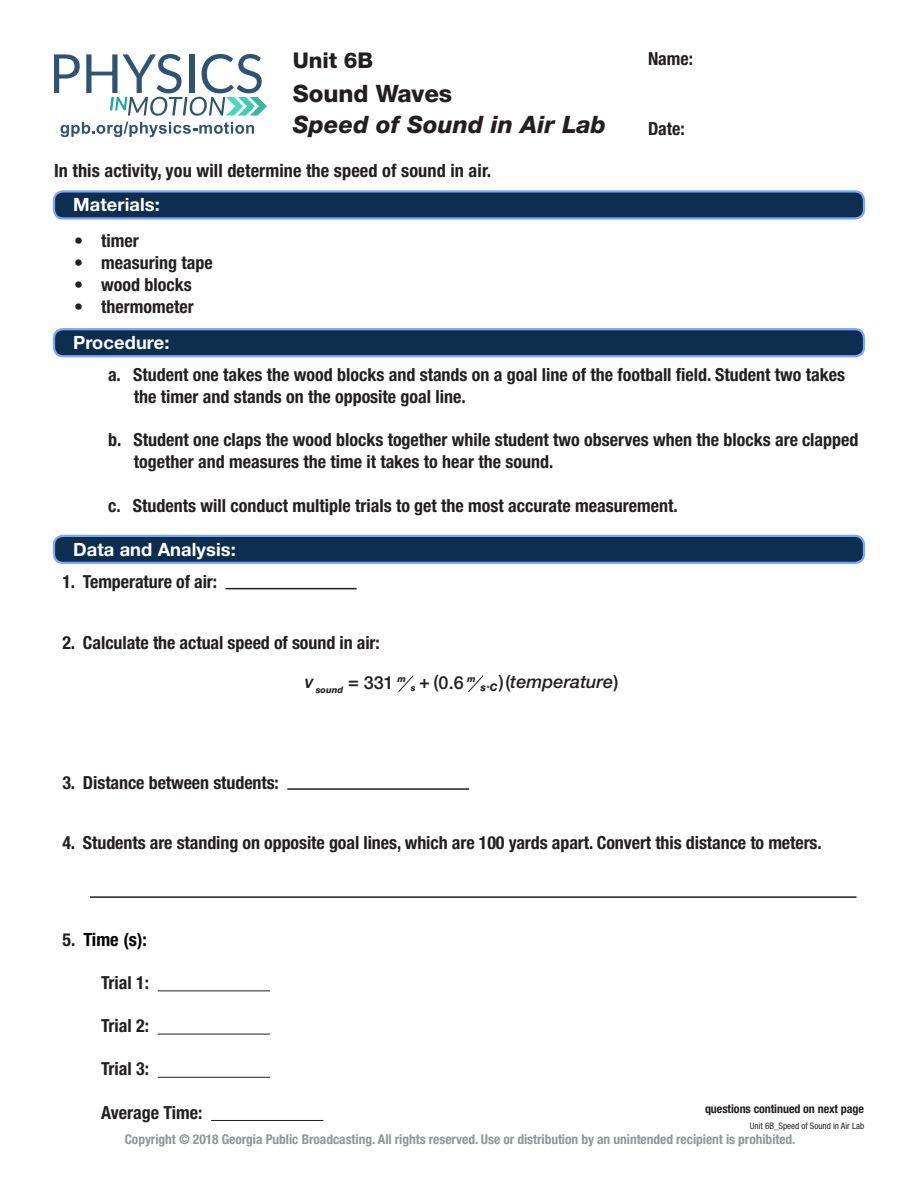
<style>
.page{position:relative;width:918px;height:1188px;background:#fff}
.page>*{position:absolute;margin:0;border:0;box-sizing:border-box;transform-origin:0 0}
.t1{font:italic 800 24px "Helvetica Neue LT Std";color:#231f20}
.t2{font:800 24px "Helvetica Neue LT Std";letter-spacing:-.005em;color:#231f20}
.t3{font:800 21.75px "Helvetica Neue LT Std";letter-spacing:-.005em;color:#231f20}
.t4{font:700 condensed 18.3px "Helvetica Neue LT Std";letter-spacing:.005em;color:#231f20}
.BlueheaderFONT{font:700 18.3px "Helvetica Neue LT Std";letter-spacing:.005em;color:#fff}
.question_style{font:700 condensed 18.3px "Helvetica Neue LT Std";color:#000}
.question_style-2{font:700 condensed 18px/21.9px "Helvetica Neue LT Std";color:#231f20}
.t5{font:italic 500 18px "Helvetica Neue LT Std";color:#231f20}
.t6{font:500 18px "Helvetica Neue LT Std";color:#231f20}
.t7{font:700 condensed 13.5px "Helvetica Neue LT Std";letter-spacing:-.005em;color:#939598}
.t8{font:700 condensed 12px "Helvetica Neue LT Std";letter-spacing:-.005em;color:#231f20}
.t9{font:italic 800 10.5px "Helvetica Neue LT Std";color:#231f20}
.t10{font:condensed 9px "Helvetica Neue LT Std";color:#231f20}
.t11{font:italic 800 9px "Helvetica Neue LT Std";color:#231f20}
.t12{font:800 4.5px "Helvetica Neue LT Std";color:#231f20}
.s1{font-style:normal}
.s2{font-size:18px;color:#231f20}
</style>
<div class="page">
<svg style="left:54px;top:54px;width:26px;height:39px"></svg>
<svg style="left:86px;top:54px;width:181px;height:62px"></svg>
<svg style="left:61px;top:122px;width:193px;height:15px"></svg>
<hr style="left:226px;top:588px;width:131px;height:1px;background:#231f20">
<hr style="left:287px;top:788px;width:182px;height:2px;background:#231f20">
<hr style="left:90px;top:896px;width:766px;height:2px;background:#231f20">
<hr style="left:158px;top:990px;width:112px;height:1px;background:#231f20">
<hr style="left:158px;top:1034px;width:112px;height:1px;background:#231f20">
<hr style="left:158px;top:1077px;width:112px;height:1px;background:#231f20">
<hr style="left:211px;top:1120px;width:112px;height:1px;background:#231f20">
<div style="left:54px;top:191px;width:810px;height:27px;background:#0e2e50;border-radius:9px"></div>
<div style="left:53px;top:190px;width:812px;height:30px;border:2px solid #7ea5ff;border-radius:9px"></div>
<div style="left:54px;top:536px;width:810px;height:27px;background:#0e2e50;border-radius:9px"></div>
<div style="left:53px;top:535px;width:812px;height:29px;border:2px solid #7ea5ff;border-radius:9px"></div>
<div style="left:54px;top:329px;width:810px;height:27px;background:#0e2e50;border-radius:9px"></div>
<div style="left:53px;top:328px;width:812px;height:29px;border:2px solid #7ea5ff;border-radius:9px"></div>
<svg style="left:398px;top:675px;width:86px;height:18px"></svg>
<p class="t3" style="left:293px;top:48px;width:82px">Unit 6B</p>
<h1 class="t2" style="left:293px;top:79px;width:161px">Sound Waves</h1>
<h1 class="t1" style="left:293px;top:110px;width:314px">Speed of Sound in Air Lab</h1>
<p class="t4" style="left:54px;top:159px;width:439px">In this activity, you will determine the speed of sound in air.</p>
<p class="BlueheaderFONT" style="left:73px;top:194px;width:88px">Materials:</p>
<p class="question_style-2" style="left:74px;top:230px;width:66px">• timer</p>
<p class="question_style-2" style="left:74px;top:252px;width:140px">• measuring tape</p>
<p class="question_style-2" style="left:74px;top:273px;width:119px">• wood blocks</p>
<p class="question_style-2" style="left:74px;top:295px;width:121px">• thermometer</p>
<p class="BlueheaderFONT" style="left:73px;top:331px;width:98px">Procedure:</p>
<p class="question_style-2" style="left:648px;top:48px;width:47px">Name:</p>
<p class="question_style-2" style="left:648px;top:117px;width:38px">Date:</p>
<p class="question_style-2" style="left:134px;top:363px;width:713px;text-indent:-26px">a. Student one takes the wood blocks and stands on a goal line of the football field. Student two takes the timer and stands on the opposite goal line.</p>
<p class="question_style-2" style="left:134px;top:429px;width:726px;text-indent:-26px">b. Student one claps the wood blocks together while student two observes when the blocks are clapped together and measures the time it takes to hear the sound.</p>
<p class="question_style-2" style="left:108px;top:495px;width:571px">c. Students will conduct multiple trials to get the most accurate measurement.</p>
<p class="BlueheaderFONT" style="left:73px;top:538px;width:164px">Data and Analysis:</p>
<p class="question_style-2" style="left:62px;top:571px;width:156px">1. Temperature of air:</p>
<p class="question_style-2" style="left:62px;top:631px;width:319px">2. Calculate the actual speed of sound in air:</p>
<p class="t11" style="left:397px;top:674px;width:10px">m</p>
<p class="t11" style="left:467px;top:674px;width:10px">m</p>
<p class="t5" style="left:499px;top:671px;width:121px"><span class="s1">)(</span>temperature<span class="s1">)</span></p>
<p class="t6" style="left:419px;top:672px;width:46px">+ (0.6</p>
<p class="t6" style="left:348px;top:672px;width:47px">= 331</p>
<p class="t5" style="left:305px;top:671px;width:10px">v</p>
<p class="t11" style="left:411px;top:683px;width:6px">s</p>
<p class="t9" style="left:481px;top:681px;width:19px">s C</p>
<p class="t11" style="left:316px;top:684px;width:29px">sound</p>
<p class="t12" style="left:487px;top:683px;width:4px">o</p>
<p class="question_style-2" style="left:62px;top:771px;width:218px">3. Distance between students:</p>
<p class="question_style-2" style="left:62px;top:832px;width:761px">4. Students are standing on opposite goal lines, which are 100 yards apart. Convert this distance to meters.</p>
<p class="question_style" style="left:62px;top:928px;width:86px"><span class="s2">5.</span> Time (s):</p>
<p class="question_style-2" style="left:101px;top:971px;width:49px">Trial 1:</p>
<p class="question_style-2" style="left:101px;top:1015px;width:49px">Trial 2:</p>
<p class="question_style-2" style="left:101px;top:1058px;width:49px">Trial 3:</p>
<p class="question_style-2" style="left:101px;top:1101px;width:103px">Average Time:</p>
<p class="t8" style="left:705px;top:1102px;width:160px">questions continued on next page</p>
<p class="t10" style="left:750px;top:1121px;width:116px">Unit 6B_Speed of Sound in Air Lab</p>
<p class="t7" style="left:125px;top:1131px;width:672px">Copyright © 2018 Georgia Public Broadcasting. All rights reserved. Use or distribution by an unintended recipient is prohibited.</p>
</div>
